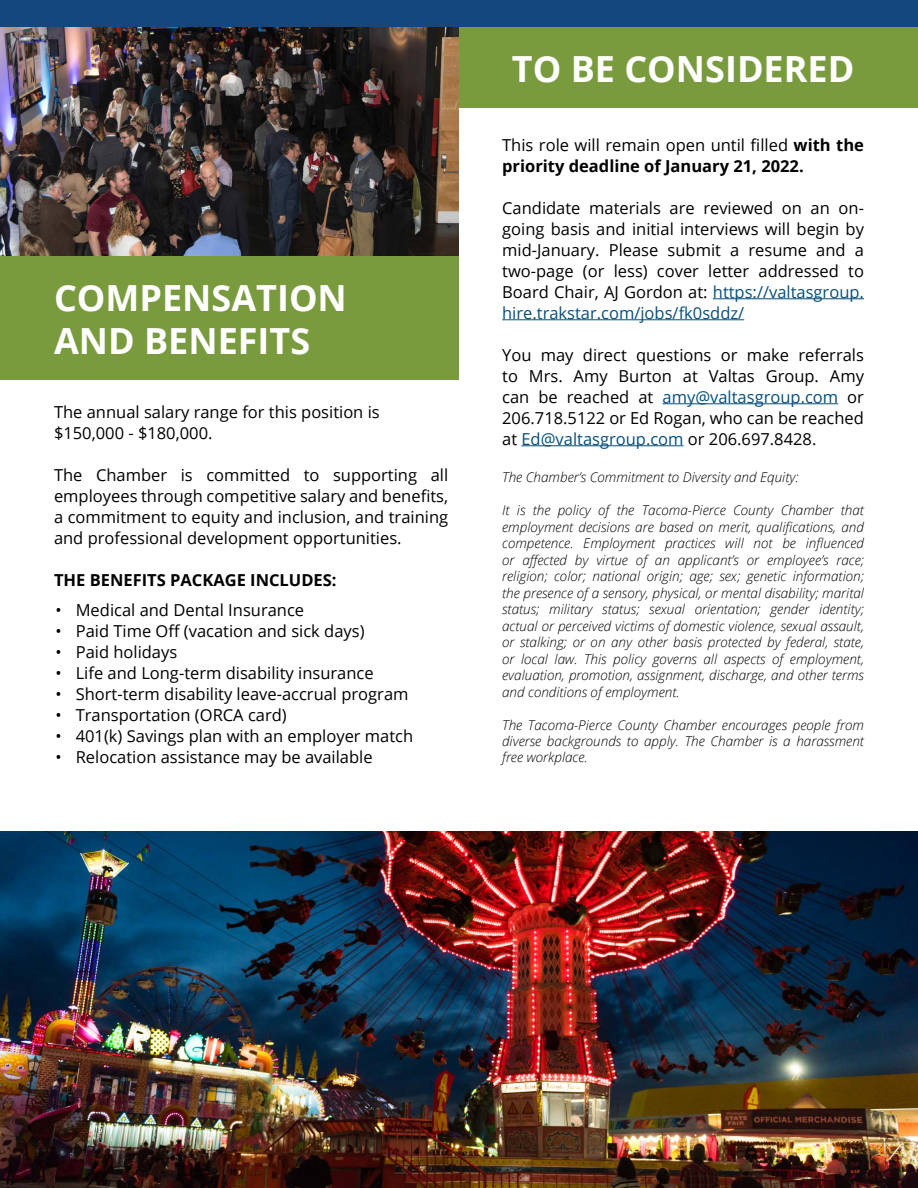
<style>
.page{position:relative;width:918px;height:1188px;background:#fff}
.page>*{position:absolute;margin:0;border:0;box-sizing:border-box;transform-origin:0 0}
.t1{font:700 36px/43.2px "Open Sans";color:#fff}
.t2{font:16.5px/21px "Open Sans";color:#000;text-align:justify}
.t3{font:700 16.5px/21px "Open Sans";color:#000}
.t4{font:italic 300 13.5px/16.5px "Open Sans";color:#000;text-align:justify}
.s1{font-weight:400}
.s2{color:#064e7c}
</style>
<div class="page">
<div style="left:0;top:0;width:918px;height:27px;background:#14477d"></div>
<div style="left:442px;top:27px;width:476px;height:81px;background:#799b3d"></div>
<hr style="left:713px;top:298px;width:151px;height:1px;background:#064e7c">
<hr style="left:502px;top:319px;width:242px;height:1px;background:#064e7c">
<hr style="left:663px;top:403px;width:175px;height:1px;background:#064e7c">
<hr style="left:521px;top:445px;width:163px;height:1px;background:#064e7c">
<img style="left:0;top:832px;width:918px;height:356px">
<img style="left:0;top:27px;width:459px;height:229px">
<div style="left:0;top:256px;width:459px;height:124px;background:#799b3d"></div>
<h1 class="t1" style="left:54px;top:275px;width:294px">COMPENSATION<br>AND BENEFITS</h1>
<p class="t2" style="left:54px;top:401px;width:327px">The annual salary range for this position is $150,000 - $180,000.</p>
<p class="t2" style="left:54px;top:464px;width:396px">The Chamber is committed to supporting all employees through competitive salary and benefits, a commitment to equity and inclusion, and training and professional development opportunities.</p>
<p class="t3" style="left:54px;top:569px;width:284px">THE BENEFITS PACKAGE INCLUDES:</p>
<p class="t2" style="left:56px;top:599px;width:250px">• Medical and Dental Insurance</p>
<p class="t2" style="left:56px;top:620px;width:311px">• Paid Time Off (vacation and sick days)</p>
<p class="t2" style="left:56px;top:641px;width:123px">• Paid holidays</p>
<p class="t2" style="left:56px;top:662px;width:320px">• Life and Long-term disability insurance</p>
<p class="t2" style="left:56px;top:683px;width:355px">• Short-term disability leave-accrual program</p>
<p class="t2" style="left:56px;top:704px;width:233px">• Transportation (ORCA card)</p>
<p class="t2" style="left:56px;top:725px;width:359px">• 401(k) Savings plan with an employer match</p>
<p class="t2" style="left:56px;top:746px;width:319px">• Relocation assistance may be available</p>
<h1 class="t1" style="left:512px;top:46px;width:344px">TO BE CONSIDERED</h1>
<p class="t3" style="left:502px;top:134px;width:363px"><span class="s1">This role will remain open until filled</span> with the priority deadline of January 21, 2022.</p>
<p class="t2" style="left:502px;top:197px;width:363px">Candidate materials are reviewed on an on&shy;going basis and initial interviews will begin by mid-January. Please submit a resume and a two-page (or less) cover letter addressed to Board Chair, AJ Gordon at: <span class="s2">https://valtasgroup. hire.trakstar.com/jobs/fk0sddz/</span></p>
<p class="t2" style="left:502px;top:344px;width:363px">You may direct questions or make referrals to Mrs. Amy Burton at Valtas Group. Amy can be reached at <span class="s2">amy@valtasgroup.com</span> or 206.718.5122 or Ed Rogan, who can be reached at <span class="s2">Ed@valtasgroup.com</span> or 206.697.8428.</p>
<p class="t4" style="left:502px;top:468px;width:298px">The Chamber’s Commitment to Diversity and Equity:</p>
<p class="t4" style="left:502px;top:501px;width:363px">It is the policy of the Tacoma-Pierce County Chamber that employment decisions are based on merit, qualifications, and competence. Employment practices will not be influenced or affected by virtue of an applicant’s or employee’s race; religion; color; national origin; age; sex; genetic information; the presence of a sensory, physical, or mental disability; marital status; military status; sexual orientation; gender identity; actual or perceived victims of domestic violence, sexual assault, or stalking; or on any other basis protected by federal, state, or local law. This policy governs all aspects of employment, evaluation, promotion, assignment, discharge, and other terms and conditions of employment.</p>
<p class="t4" style="left:502px;top:716px;width:363px">The Tacoma-Pierce County Chamber encourages people from diverse backgrounds to apply. The Chamber is a harassment free workplace.</p>
</div>
